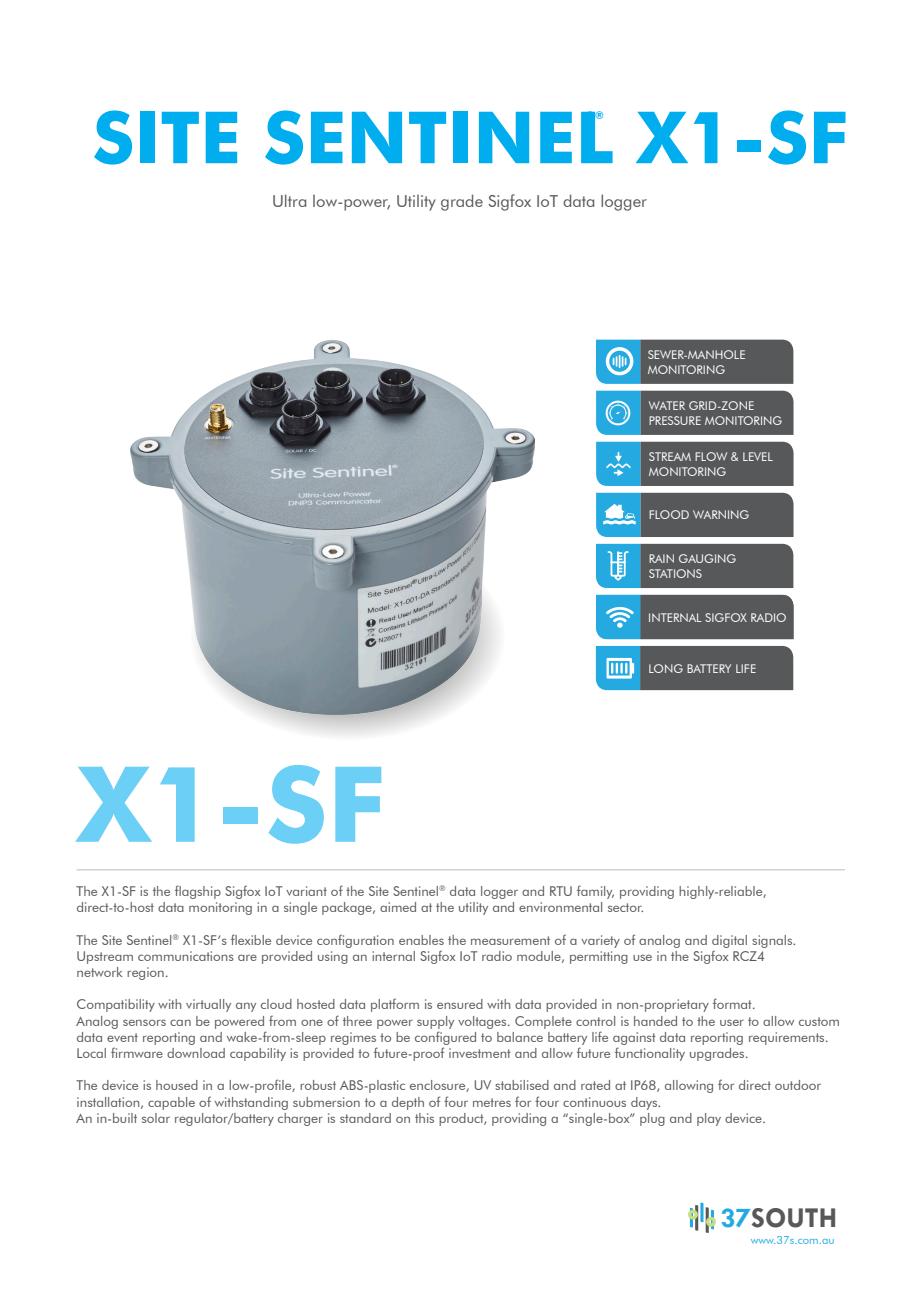
<style>
.page{position:relative;width:919px;height:1289px;background:#fff}
.page>*{position:absolute;margin:0;border:0;box-sizing:border-box;transform-origin:0 0}
.t1{font:700 105px "Futura BT";color:#6bcff6}
.t2{font:700 72px "Futura BT";color:#00aeef}
.t3{font:700 28.95px "Tw Cen";color:#57585a}
.t4{font:16.5px "Futura BT";color:#57585a}
.t5{font:13.5px/16.2px "Futura BT";color:#57585a}
.t6{font:12px/14.4px "Futura BT";color:#fff}
.t7{font:11.25px "Futura BT";color:#24aae1}
.t8{font:700 10.5px "Futura BT";color:#00aeef}
.s1{color:#24aae1}
</style>
<div class="page">
<img style="left:130px;top:340px;width:404px;height:374px">
<div style="left:640px;top:390px;width:153px;height:45px;background:#57585a"></div>
<img style="left:596px;top:390px;width:44px;height:45px">
<div style="left:640px;top:442px;width:153px;height:44px;background:#57585a"></div>
<img style="left:596px;top:442px;width:44px;height:44px">
<svg style="left:596px;top:339px;width:197px;height:45px;background:#58717c"></svg>
<svg style="left:595px;top:646px;width:198px;height:44px;background:#566f7b"></svg>
<svg style="left:596px;top:493px;width:197px;height:44px;background:#556e7a"></svg>
<svg style="left:596px;top:595px;width:197px;height:44px;background:#516d79"></svg>
<svg style="left:596px;top:544px;width:197px;height:44px;background:#526d79"></svg>
<svg style="left:688px;top:1202px;width:27px;height:30px"></svg>
<hr style="left:77px;top:869px;width:767px;height:1px;background:#bcbdc0">
<p class="t2" style="left:93px;top:94px;width:756px">SITE SENTINEL X1-SF</p>
<p class="t8" style="left:586px;top:109px;width:19px">®®</p>
<p class="t4" style="left:272px;top:191px;width:376px">Ultra low-power, Utility grade Sigfox IoT data logger</p>
<p class="t6" style="left:647px;top:347px;width:99px">SEWER-MANHOLE</p>
<p class="t6" style="left:647px;top:362px;width:79px">MONITORING</p>
<p class="t6" style="left:648px;top:398px;width:107px">WATER GRID-ZONE</p>
<p class="t6" style="left:648px;top:413px;width:135px">PRESSURE MONITORING</p>
<p class="t6" style="left:648px;top:450px;width:126px">STREAM FLOW &amp; LEVEL</p>
<p class="t6" style="left:648px;top:464px;width:79px">MONITORING</p>
<p class="t6" style="left:648px;top:508px;width:102px">FLOOD WARNING</p>
<p class="t6" style="left:648px;top:552px;width:89px">RAIN GAUGING<br>STATIONS</p>
<p class="t6" style="left:648px;top:602px;width:112px">DRAINAGE OUTFALL</p>
<p class="t6" style="left:648px;top:617px;width:79px">MONITORING</p>
<p class="t6" style="left:648px;top:610px;width:140px">INTERNAL SIGFOX RADIO</p>
<p class="t1" style="left:77px;top:740px;width:309px">X1-SF</p>
<p class="t6" style="left:648px;top:661px;width:109px">LONG BATTERY LIFE</p>
<p class="t5" style="left:77px;top:882px;width:691px">The X1-SF is the flagship Sigfox IoT variant of the Site Sentinel<sup>®</sup> data logger and RTU family, providing highly-reliable, direct-to-host data monitoring in a single package, aimed at the utility and environmental sector.</p>
<p class="t5" style="left:77px;top:931px;width:721px">The Site Sentinel<sup>®</sup> X1-SF’s flexible device configuration enables the measurement of a variety of analog and digital signals.<br>Upstream communications are provided using an internal Sigfox IoT radio module, permitting use in the Sigfox RCZ4 network region.</p>
<p class="t5" style="left:77px;top:996px;width:764px">Compatibility with virtually any cloud hosted data platform is ensured with data provided in non-proprietary format.<br>Analog sensors can be powered from one of three power supply voltages. Complete control is handed to the user to allow custom data event reporting and wake-from-sleep regimes to be configured to balance battery life against data reporting requirements.<br>Local firmware download capability is provided to future-proof investment and allow future functionality upgrades.</p>
<p class="t5" style="left:77px;top:1077px;width:746px">The device is housed in a low-profile, robust ABS-plastic enclosure, UV stabilised and rated at IP68, allowing for direct outdoor installation, capable of withstanding submersion to a depth of four metres for four continuous days.<br>An in-built solar regulator/battery charger is standard on this product, providing a “single-box” plug and play device.</p>
<p class="t3" style="left:720px;top:1200px;width:118px"><span class="s1">37</span>SOUTH</p>
<p class="t7" style="left:750px;top:1233px;width:85px">www.37s.com.au</p>
</div>
